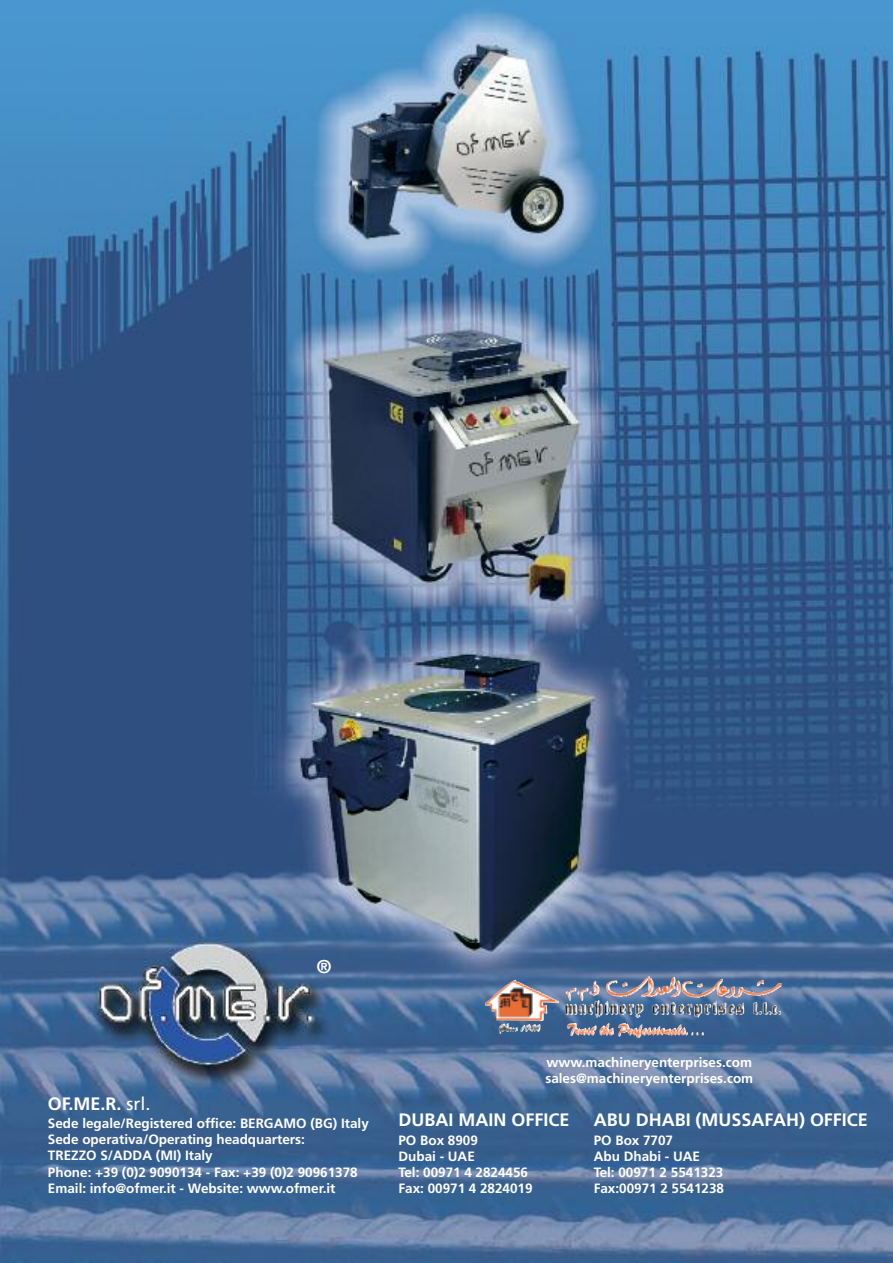
<style>
.page{position:relative;width:893px;height:1263px;background:#fff}
.page>*{position:absolute;margin:0;border:0;box-sizing:border-box;transform-origin:0 0}
.t1{font:700 18px "Frutiger LT";color:#fff}
.t2{font:700 18px "Frutiger";color:#fff}
.t3{font:700 18px "Helvetica LT";color:#fff}
.t4{font:700 13.5px/16.2px "Frutiger";color:#fff}
.s1{font-weight:400}
</style>
<div class="page">
<img style="left:0;top:0;width:893px;height:1263px">
<img style="left:585px;top:976px;width:145px;height:22px">
<h1 class="t3" style="left:317px;top:960px;width:15px">®</h1>
<p class="t4" style="left:545px;top:1055px;width:209px">www.machineryenterprises.com sales@machineryenterprises.com</p>
<h1 class="t1" style="left:594px;top:1113px;width:276px">ABU DHABI (MUSSAFAH) OFFICE</h1>
<p class="t4" style="left:594px;top:1133px;width:132px">PO Box 7707<br>Abu Dhabi - UAE<br>Tel: 00971 2 5541323<br>Fax:00971 2 5541238</p>
<h1 class="t2" style="left:48px;top:1096px;width:104px">OF.ME.R. <span class="s1">srl.</span></h1>
<p class="t4" style="left:48px;top:1116px;width:322px">Sede legale/Registered office: BERGAMO (BG) Italy Sede operativa/Operating headquarters:<br>TREZZO S/ADDA (MI) Italy<br>Phone: +39 (0)2 9090134 - Fax: +39 (0)2 90961378<br>Email: info@ofmer.it - Website: www.ofmer.it</p>
<h1 class="t1" style="left:398px;top:1113px;width:172px">DUBAI MAIN OFFICE</h1>
<p class="t4" style="left:398px;top:1133px;width:136px">PO Box 8909<br>Dubai - UAE<br>Tel: 00971 4 2824456<br>Fax: 00971 4 2824019</p>
</div>
